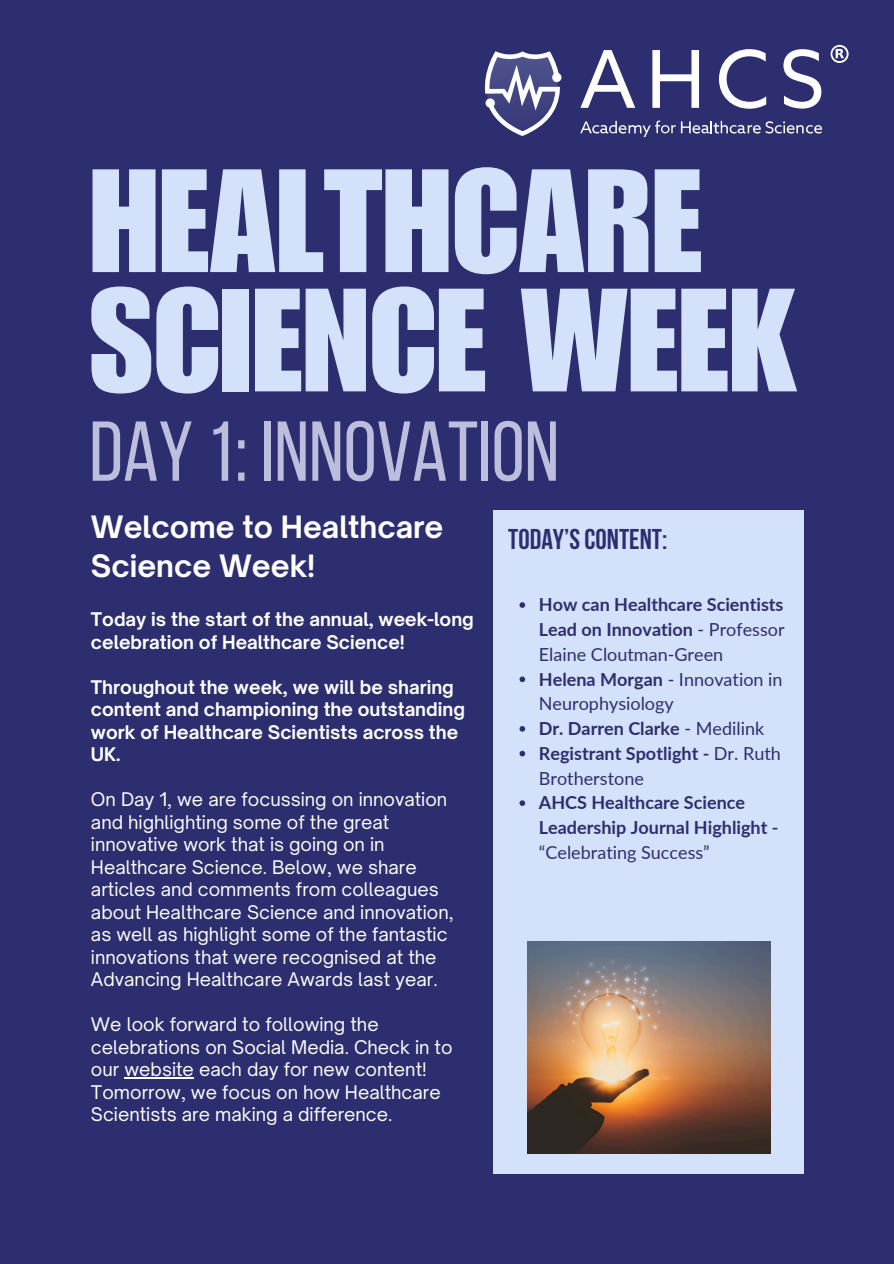
<style>
.page{position:relative;width:894px;height:1264px;background:#fff}
.page>*{position:absolute;margin:0;border:0;box-sizing:border-box;transform-origin:0 0}
.t1{font:143.85px/119.2px "Impact LT Std";color:#d4e1fa}
.t2{font:84.6px "Bebas Neue";color:#bdbedd}
.t3{font:700 29.55px/38.2px "Open Sauce One";color:#fff}
.t4{font:700 28.5px "Bebas Neue";color:#2d2e70}
.t5{font:18px/22.5px "Open Sauce One";color:#fff}
.t6{font:700 18px/24.8px "Lato";color:#2d2e70}
.t7{font:700 18px/22.5px "Open Sauce One";color:#fff}
.t8{font:18px/24.8px "Lato";color:#2d2e70}
.s1{font-weight:400}
.s2{font-weight:700}
</style>
<div class="page">
<div style="left:0;top:0;width:893px;height:1263px;background:#2d2e70"></div>
<div style="left:493px;top:510px;width:311px;height:663px;background:#d4e1fa"></div>
<svg style="left:484px;top:51px;width:78px;height:85px"></svg>
<svg style="left:580px;top:50px;width:55px;height:58px"></svg>
<svg style="left:652px;top:50px;width:46px;height:58px"></svg>
<svg style="left:719px;top:49px;width:47px;height:60px"></svg>
<svg style="left:783px;top:49px;width:38px;height:60px"></svg>
<svg style="left:580px;top:121px;width:241px;height:16px"></svg>
<svg style="left:830px;top:45px;width:18px;height:18px"></svg>
<img style="left:527px;top:941px;width:243px;height:212px">
<hr style="left:124px;top:1077px;width:70px;height:1px;background:#fff">
<svg style="left:519px;top:602px;width:6px;height:6px"></svg>
<svg style="left:519px;top:676px;width:6px;height:6px"></svg>
<svg style="left:519px;top:726px;width:6px;height:5px"></svg>
<svg style="left:519px;top:750px;width:6px;height:6px"></svg>
<svg style="left:519px;top:800px;width:6px;height:6px"></svg>
<h4 class="t1" style="left:89px;top:182px;width:707px">HEALTHCARE<br>SCIENCE WEEK</h4>
<h4 class="t2" style="left:89px;top:417px;width:471px">DAY 1: INNOVATION</h4>
<p class="t3" style="left:91px;top:508px;width:354px">Welcome to Healthcare<br>Science Week!</p>
<p class="t7" style="left:91px;top:608px;width:384px">Today is the start of the annual, week-long celebration of Healthcare Science!</p>
<h1 class="t7" style="left:91px;top:675px;width:375px">Throughout the week, we will be sharing content and championing the outstanding work of Healthcare Scientists across the<br>UK.</h1>
<h2 class="t5" style="left:91px;top:788px;width:364px">On Day 1, we are focussing on innovation and highlighting some of the great innovative work that is going on in Healthcare Science. Below, we share articles and comments from colleagues about Healthcare Science and innovation, as well as highlight some of the fantastic innovations that were recognised at the Advancing Healthcare Awards last year.</h2>
<h3 class="t5" style="left:91px;top:1013px;width:363px">We look forward to following the celebrations on Social Media. Check in to our website each day for new content!<br>Tomorrow, we focus on how Healthcare Scientists are making a difference.</h3>
<p class="t4" style="left:508px;top:528px;width:160px">TODAY’SCONTENT:</p>
<p class="t6" style="left:538px;top:592px;width:247px;text-align:justify">How can Healthcare Scientists Lead on Innovation <span class="s1">- Professor Elaine Cloutman-Green</span></p>
<h3 class="t8" style="left:538px;top:666px;width:245px"><span class="s2">Helena Morgan</span> - Innovation in<br>Neurophysiology</h3>
<p class="t6" style="left:538px;top:715px;width:227px">Dr. Darren Clarke <span class="s1">- Medilink</span></p>
<p class="t6" style="left:538px;top:740px;width:243px">Registrant Spotlight - <span class="s1">Dr. Ruth<br>Brotherstone</span></p>
<p class="t6" style="left:538px;top:790px;width:241px">AHCS Healthcare Science<br>Leadership Journal Highlight - <span class="s1">“Celebrating Success”</span></p>
</div>
